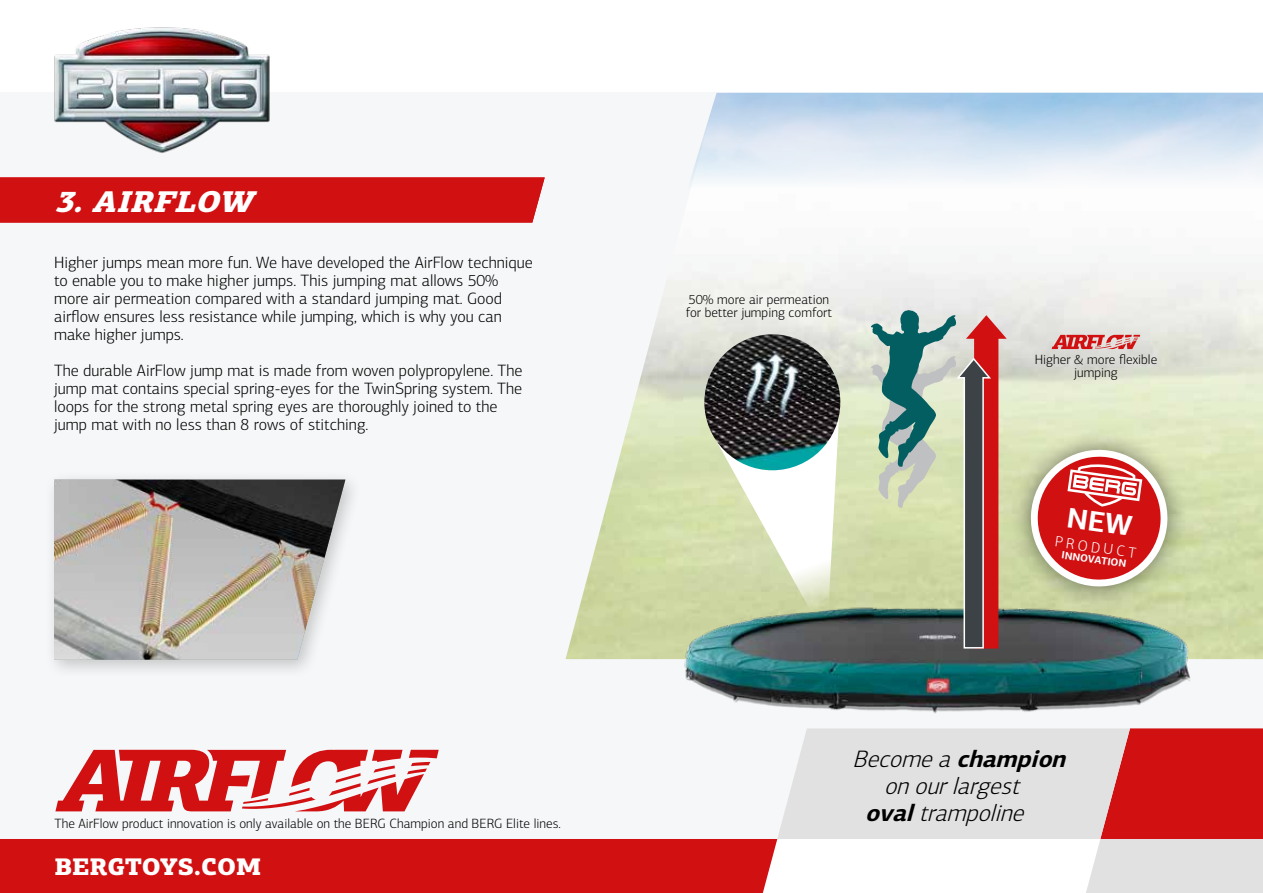
<style>
.page{position:relative;width:1263px;height:893px;background:#fff}
.page>*{position:absolute;margin:0;border:0;box-sizing:border-box;transform-origin:0 0}
.t1{font:900 36px "PF Centro Slab Pro";letter-spacing:.005em;color:#fff}
.t2{font:italic 900 30px "PF Centro Slab Pro";color:#fff}
.t3{font:italic 300 24px "PF Centro Sans Pro";color:#000}
.t4{font:italic 700 24px "PF Centro Sans Pro";color:#000}
.t5{font:900 24px "PF Centro Slab Pro";color:#fff}
.t6{font:300 16.5px/18px "PF Centro Sans Pro";color:#000}
.t7{font:300 15px "PF Centro Sans Pro";color:#fff}
.t8{font:300 13.5px/13.5px "PF Centro Sans Pro";color:#000}
.t9{font:700 10.5px "PF Centro Sans Pro";color:#fff}
.s1{font-weight:300}
.s2{font-weight:700}
</style>
<div class="page">
<div style="left:0;top:92px;width:1263px;height:747px;background:#f5f7f8"></div>
<img style="left:54px;top:27px;width:216px;height:126px">
<div style="left:0;top:177px;width:545px;height:46px;background:#d11012"></div>
<img style="left:566px;top:92px;width:697px;height:567px">
<img style="left:657px;top:93px;width:606px;height:196px">
<svg style="left:1052px;top:335px;width:88px;height:14px"></svg>
<div style="left:1009px;top:428px;width:180px;height:180px;background:#000;opacity:.5"></div>
<img style="left:651px;top:539px;width:566px;height:175px">
<svg style="left:716px;top:418px;width:123px;height:222px"></svg>
<img style="left:704px;top:334px;width:136px;height:136px;border-radius:68px">
<svg style="left:871px;top:310px;width:136px;height:339px;background:#a29b89"></svg>
<svg style="left:0;top:728px;width:1263px;height:165px"></svg>
<div style="left:44px;top:469px;width:319px;height:210px;background:#000;opacity:.2"></div>
<img style="left:54px;top:480px;width:291px;height:180px">
<svg style="left:1025px;top:444px;width:148px;height:146px"></svg>
<h1 class="t1" style="left:54px;top:178px;width:343px">BERG CHAMPION</h1>
<h2 class="t2" style="left:54px;top:181px;width:210px">3.AIRFLOW</h2>
<p class="t6" style="left:54px;top:253px;width:480px">Higher jumps mean more fun. We have developed the AirFlow technique to enable you to make higher jumps. This jumping mat allows 50% more air permeation compared with a standard jumping mat. Good airflow ensures less resistance while jumping, which is why you can make higher jumps.</p>
<p class="t6" style="left:54px;top:361px;width:470px">The durable AirFlow jump mat is made from woven polypropylene. The jump mat contains special spring-eyes for the TwinSpring system. The loops for the strong metal spring eyes are thoroughly joined to the jump mat with no less than 8 rows of stitching.</p>
<p class="t8" style="left:55px;top:817px;width:508px">The AirFlow product innovation is only available on the BERG Champion and BERG Elite lines.</p>
<h3 class="t5" style="left:55px;top:850px;width:208px">BERGTOYS.COM</h3>
<p class="t8" style="left:686px;top:292px;width:148px">50% more air permeation for better jumping comfort</p>
<p class="t8" style="left:1035px;top:352px;width:124px;text-align:center">Higher &amp; more flexible jumping</p>
<p class="t7" style="left:1056px;top:533px;width:83px;rotate:8deg">PRODUCT</p>
<p class="t9" style="left:1063px;top:548px;width:67px;rotate:8deg">INNOVATION</p>
<h3 class="t4" style="left:852px;top:744px;width:222px"><span class="s1">Becomea</span>champion</h3>
<h3 class="t3" style="left:884px;top:772px;width:144px">onourlargest</h3>
<h3 class="t3" style="left:865px;top:799px;width:167px"><span class="s2">oval</span>trampoline</h3>
</div>
